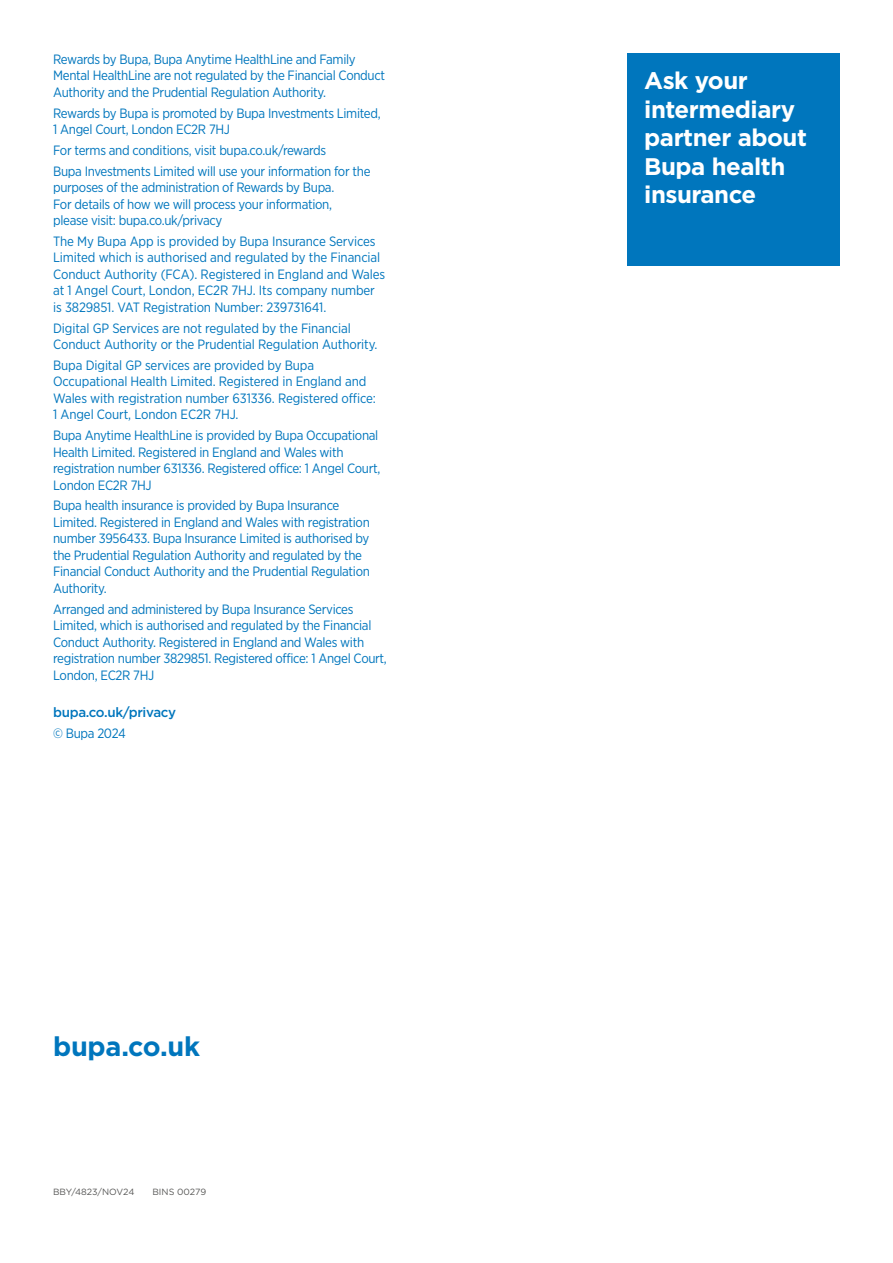
<style>
.page{position:relative;width:893px;height:1263px;background:#fff}
.page>*{position:absolute;margin:0;border:0;box-sizing:border-box;transform-origin:0 0}
.URL{font:700 27px "Gotham";letter-spacing:-.01em;color:#0076bd}
.Sub_A_-_Blue{font:700 24px/28.5px "Gotham";letter-spacing:-.02em;color:#fff}
.A4_Registered_address{font:13.5px/16.5px "Gotham Narrow";letter-spacing:-.025em;color:#0076bd}
.A4_Registered_address-2{font:500 13.5px "Gotham";letter-spacing:-.025em;color:#0076bd}
.Asset_code{font:9px "Gotham";color:#575756}
</style>
<div class="page">
<div style="left:627px;top:53px;width:213px;height:213px;background:#0076bd"></div>
<p class="A4_Registered_address" style="left:53px;top:51px;width:333px">Rewards by Bupa, Bupa Anytime HealthLine and Family<br>Mental HealthLine are not regulated by the Financial Conduct<br>Authority and the Prudential Regulation Authority.</p>
<p class="A4_Registered_address" style="left:53px;top:104px;width:329px">Rewards by Bupa is promoted by Bupa Investments Limited,<br>1 Angel Court, London EC2R 7HJ</p>
<p class="A4_Registered_address" style="left:53px;top:142px;width:275px">For terms and conditions, visit bupa.co.uk/rewards</p>
<p class="A4_Registered_address" style="left:53px;top:162px;width:319px">Bupa Investments Limited will use your information for the purposes of the administration of Rewards by Bupa.<br>For details of how we will process your information, please visit: bupa.co.uk/privacy</p>
<p class="A4_Registered_address" style="left:53px;top:233px;width:334px">The My Bupa App is provided by Bupa Insurance Services Limited which is authorised and regulated by the Financial Conduct Authority (FCA). Registered in England and Wales at 1 Angel Court, London, EC2R 7HJ. Its company number is 3829851. VAT Registration Number: 239731641.</p>
<p class="A4_Registered_address" style="left:53px;top:319px;width:326px">Digital GP Services are not regulated by the Financial<br>Conduct Authority or the Prudential Regulation Authority.</p>
<p class="A4_Registered_address" style="left:53px;top:357px;width:324px">Bupa Digital GP services are provided by Bupa Occupational Health Limited. Registered in England and Wales with registration number 631336. Registered office:<br>1 Angel Court, London EC2R 7HJ.</p>
<p class="A4_Registered_address" style="left:53px;top:427px;width:329px">Bupa Anytime HealthLine is provided by Bupa Occupational Health Limited. Registered in England and Wales with registration number 631336. Registered office: 1 Angel Court, London EC2R 7HJ</p>
<p class="A4_Registered_address" style="left:53px;top:497px;width:318px">Bupa health insurance is provided by Bupa Insurance Limited. Registered in England and Wales with registration number 3956433. Bupa Insurance Limited is authorised by the Prudential Regulation Authority and regulated by the Financial Conduct Authority and the Prudential Regulation Authority.</p>
<p class="A4_Registered_address" style="left:53px;top:600px;width:335px">Arranged and administered by Bupa Insurance Services Limited, which is authorised and regulated by the Financial Conduct Authority. Registered in England and Wales with registration number 3829851. Registered office: 1 Angel Court, London, EC2R 7HJ</p>
<p class="A4_Registered_address-2" style="left:53px;top:703px;width:124px">bupa.co.uk/privacy</p>
<p class="A4_Registered_address" style="left:53px;top:724px;width:74px">© Bupa 2024</p>
<p class="URL" style="left:53px;top:1029px;width:148px">bupa.co.uk</p>
<p class="Asset_code" style="left:53px;top:1186px;width:83px">BBY/4823/NOV24</p>
<p class="Asset_code" style="left:152px;top:1186px;width:55px">BINS 00279</p>
<p class="Sub_A_-_Blue" style="left:644px;top:66px;width:164px">Ask your intermediary partner about<br>Bupa health insurance</p>
</div>
